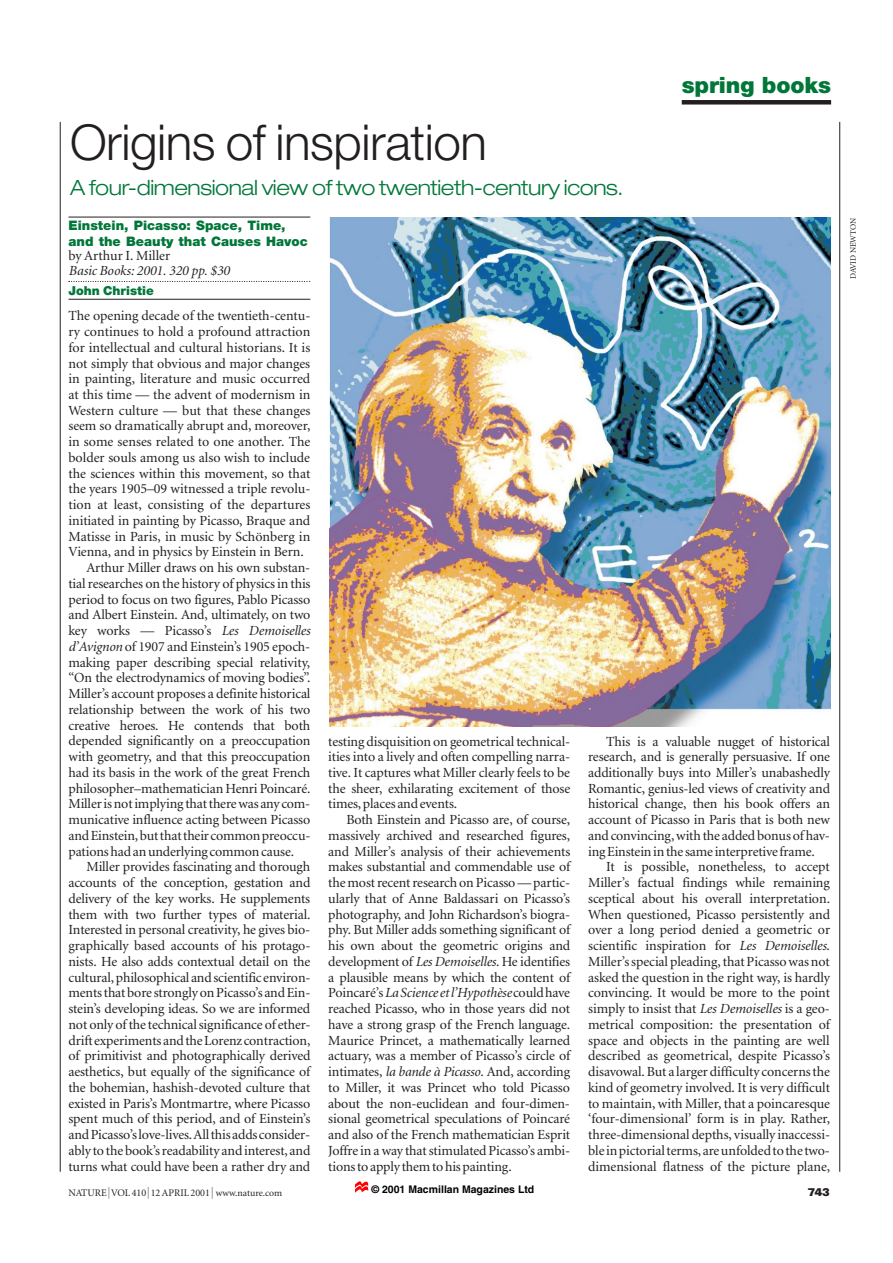
<style>
.page{position:relative;width:893px;height:1263px;background:#fff}
.page>*{position:absolute;margin:0;border:0;box-sizing:border-box;transform-origin:0 0}
.t1{font:300 49.5px "Helvetica Neue";letter-spacing:-.01em;color:#231f20}
.t2{font:900 22.5px "Helvetica Neue";letter-spacing:-.005em;color:#007739}
.t3{font:300 expanded 21px "Helvetica Neue";letter-spacing:-.02em;color:#007739}
.t4{font:13.95px/15.8px "Minion";letter-spacing:-.01em;color:#231f20;text-align:justify}
.t5{font:italic 13.95px "Minion";color:#231f20}
.t6{font:900 13.2px/15.8px "Helvetica Neue";color:#007739}
.t7{font:900 12.3px "Helvetica Neue";color:#007739}
.t8{font:700 10.8px "Unica SH";color:#231f20}
.t9{font:700 10.5px "Helvetica";color:#000}
.t10{font:10.2px "Minion";color:#231f20}
.t11{font:8.25px "Minion";letter-spacing:-.01em;color:#231f20}
.s1{font-style:italic}
.s2{font-family:"Unica SB";font-weight:300;font-size:12px}
.s3{font-size:9.75px}
</style>
<div class="page">
<hr style="left:68px;top:217px;width:242px;height:1px;background:#231f20">
<svg style="left:68px;top:281px;width:242px;height:1px"></svg>
<hr style="left:68px;top:299px;width:242px;height:1px;background:#231f20">
<div style="left:681px;top:100px;width:150px;height:5px;background:#231f20"></div>
<hr style="left:60px;top:122px;width:1px;height:1050px;background:#231f20">
<hr style="left:839px;top:122px;width:1px;height:1050px;background:#231f20">
<img style="left:330px;top:217px;width:500px;height:509px">
<svg style="left:355px;top:1181px;width:13px;height:12px"></svg>
<h1 class="t1" style="left:70px;top:125px;width:418px">Origins of inspiration</h1>
<h3 class="t3" style="left:70px;top:180px;width:554px">A four-dimensional view of two twentieth-century icons.</h3>
<h2 class="t2" style="left:681px;top:77px;width:151px">spring books</h2>
<p class="t6" style="left:68px;top:219px;width:241px">Einstein, Picasso: Space, Time, and the Beauty that Causes Havoc</p>
<p class="t4" style="left:68px;top:249px;width:103px">by Arthur I. Miller</p>
<p class="t5" style="left:68px;top:265px;width:163px">Basic Books: 2001. 320 pp. $30</p>
<p class="t7" style="left:68px;top:286px;width:87px">John Christie</p>
<p class="t4" style="left:68px;top:309px;width:243px">The opening decade of the twentieth-centu-</p>
<p class="t4" style="left:68px;top:325px;width:243px">ry continues to hold a profound attraction</p>
<p class="t4" style="left:68px;top:341px;width:243px">for intellectual and cultural historians. It is</p>
<p class="t4" style="left:68px;top:356px;width:243px">not simply that obvious and major changes</p>
<p class="t4" style="left:68px;top:372px;width:243px">in painting, literature and music occurred</p>
<p class="t4" style="left:68px;top:388px;width:243px">at this time — the advent of modernism in</p>
<p class="t4" style="left:68px;top:404px;width:243px">Western culture — but that these changes</p>
<p class="t4" style="left:68px;top:419px;width:243px">seem so dramatically abrupt and, moreover,</p>
<p class="t4" style="left:68px;top:435px;width:243px">in some senses related to one another. The</p>
<p class="t4" style="left:68px;top:451px;width:243px">bolder souls among us also wish to include</p>
<p class="t4" style="left:68px;top:467px;width:243px">the sciences within this movement, so that</p>
<p class="t4" style="left:68px;top:482px;width:243px">the years 1905–09 witnessed a triple revolu-</p>
<p class="t4" style="left:68px;top:498px;width:243px">tion at least, consisting of the departures</p>
<p class="t4" style="left:68px;top:514px;width:243px">initiated in painting by Picasso, Braque and</p>
<p class="t4" style="left:68px;top:530px;width:243px">Matisse in Paris, in music by Schönberg in</p>
<p class="t4" style="left:68px;top:545px;width:237px">Vienna, and in physics by Einstein in Bern.</p>
<p class="t4" style="left:86px;top:561px;width:225px">Arthur Miller draws on his own substan-</p>
<p class="t4" style="left:68px;top:577px;width:243px">tial researches on the history of physics in this</p>
<p class="t4" style="left:68px;top:593px;width:243px">period to focus on two figures, Pablo Picasso</p>
<p class="t4" style="left:68px;top:608px;width:243px">and Albert Einstein. And, ultimately, on two</p>
<p class="t4" style="left:68px;top:624px;width:243px">key works — Picasso’s <span class="s1">Les Demoiselles</span></p>
<p class="t4" style="left:68px;top:640px;width:243px"><span class="s1">d’Avignon</span> of 1907 and Einstein’s 1905 epoch-</p>
<p class="t4" style="left:68px;top:656px;width:243px">making paper describing special relativity,</p>
<p class="t4" style="left:68px;top:671px;width:243px">“On the electrodynamics of moving bodies”.</p>
<p class="t4" style="left:68px;top:687px;width:243px">Miller’s account proposes a definite historical</p>
<p class="t4" style="left:68px;top:703px;width:243px">relationship between the work of his two</p>
<p class="t4" style="left:68px;top:719px;width:243px">creative heroes. He contends that both</p>
<p class="t4" style="left:68px;top:734px;width:243px">depended significantly on a preoccupation</p>
<p class="t4" style="left:68px;top:750px;width:243px">with geometry, and that this preoccupation</p>
<p class="t4" style="left:68px;top:766px;width:243px">had its basis in the work of the great French</p>
<p class="t4" style="left:68px;top:782px;width:243px">philosopher–mathematician Henri Poincaré.</p>
<p class="t4" style="left:68px;top:797px;width:243px">Miller is not implying that there was any com-</p>
<p class="t4" style="left:68px;top:813px;width:243px">municative influence acting between Picasso</p>
<p class="t4" style="left:68px;top:829px;width:243px">and Einstein, but that their common preoccu-</p>
<p class="t4" style="left:68px;top:845px;width:227px">pations had an underlying common cause.</p>
<p class="t4" style="left:86px;top:860px;width:225px">Miller provides fascinating and thorough</p>
<p class="t4" style="left:68px;top:876px;width:243px">accounts of the conception, gestation and</p>
<p class="t4" style="left:68px;top:892px;width:243px">delivery of the key works. He supplements</p>
<p class="t4" style="left:68px;top:908px;width:243px">them with two further types of material.</p>
<p class="t4" style="left:68px;top:923px;width:243px">Interested in personal creativity, he gives bio-</p>
<p class="t4" style="left:68px;top:939px;width:243px">graphically based accounts of his protago-</p>
<p class="t4" style="left:68px;top:955px;width:243px">nists. He also adds contextual detail on the</p>
<p class="t4" style="left:68px;top:971px;width:243px">cultural, philosophical and scientific environ-</p>
<p class="t4" style="left:68px;top:986px;width:243px">ments that bore strongly on Picasso’s and Ein-</p>
<p class="t4" style="left:68px;top:1002px;width:243px">stein’s developing ideas. So we are informed</p>
<p class="t4" style="left:68px;top:1018px;width:243px">not only of the technical significance of ether-</p>
<p class="t4" style="left:68px;top:1034px;width:243px">drift experiments and the Lorenz contraction,</p>
<p class="t4" style="left:68px;top:1049px;width:243px">of primitivist and photographically derived</p>
<p class="t4" style="left:68px;top:1065px;width:243px">aesthetics, but equally of the significance of</p>
<p class="t4" style="left:68px;top:1081px;width:243px">the bohemian, hashish-devoted culture that</p>
<p class="t4" style="left:68px;top:1097px;width:243px">existed in Paris’s Montmartre, where Picasso</p>
<p class="t4" style="left:68px;top:1112px;width:243px">spent much of this period, and of Einstein’s</p>
<p class="t4" style="left:68px;top:1128px;width:243px">and Picasso’s love-lives. All this adds consider-</p>
<p class="t4" style="left:68px;top:1144px;width:243px">ably to the book’s readability and interest, and</p>
<p class="t4" style="left:68px;top:1160px;width:243px">turns what could have been a rather dry and</p>
<p class="t4" style="left:328px;top:734px;width:243px">testing disquisition on geometrical technical&shy;ities into a lively and often compelling narra&shy;tive. It captures what Miller clearly feels to be the sheer, exhilarating excitement of those times, places and events.</p>
<p class="t4" style="left:328px;top:813px;width:243px;text-indent:18px">Both Einstein and Picasso are, of course, massively archived and researched figures, and Miller’s analysis of their achievements makes substantial and commendable use of the most recent research on Picasso — partic&shy;ularly that of Anne Baldassari on Picasso’s photography, and John Richardson’s biogra&shy;phy. But Miller adds something significant of his own about the geometric origins and development of <span class="s1">Les Demoiselles</span>. He identifies a plausible means by which the content of Poincaré’s <span class="s1">La Science et l’Hypothèse</span>could have reached Picasso, who in those years did not have a strong grasp of the French language.<br>Maurice Princet, a mathematically learned actuary, was a member of Picasso’s circle of intimates, <span class="s1">la bande à Picasso</span>. And, according to Miller, it was Princet who told Picasso about the non-euclidean and four-dimen&shy;sional geometrical speculations of Poincaré and also of the French mathematician Esprit Joffre in a way that stimulated Picasso’s ambi&shy;tions to apply them to his painting.</p>
<p class="t4" style="left:588px;top:734px;width:243px;text-indent:18px">This is a valuable nugget of historical research, and is generally persuasive. If one additionally buys into Miller’s unabashedly Romantic, genius-led views of creativity and historical change, then his book offers an account of Picasso in Paris that is both new and convincing, with the added bonus of hav&shy;ing Einstein in the same interpretive frame.</p>
<p class="t4" style="left:588px;top:860px;width:243px;text-indent:18px">It is possible, nonetheless, to accept Miller’s factual findings while remaining sceptical about his overall interpretation.<br>When questioned, Picasso persistently and over a long period denied a geometric or scientific inspiration for <span class="s1">Les Demoiselles</span>.<br>Miller’s special pleading, that Picasso was not asked the question in the right way, is hardly convincing. It would be more to the point simply to insist that <span class="s1">Les Demoiselles</span> is a geo&shy;metrical composition: the presentation of space and objects in the painting are well described as geometrical, despite Picasso’s disavowal. But a larger difficulty concerns the kind of geometry involved. It is very difficult to maintain, with Miller, that a poincaresque ‘four-dimensional’ form is in play. Rather, three-dimensional depths, visually inaccessi&shy;ble in pictorial terms, are unfolded to the two&shy;dimensional flatness of the picture plane,</p>
<p class="t9" style="left:371px;top:1185px;width:164px">© 2001 Macmillan Magazines Ltd</p>
<p class="t10" style="left:68px;top:1188px;width:215px">NATURE<span class="s2">|</span> VOL 410 <span class="s2">|</span> 12 APRIL 2001 <span class="s2">|</span> <span class="s3">www.nature.com</span></p>
<p class="t8" style="left:808px;top:1188px;width:23px">743</p>
<p class="t11" style="left:849px;top:279px;width:63px;rotate:-90deg">DAVID NEWTON</p>
</div>
